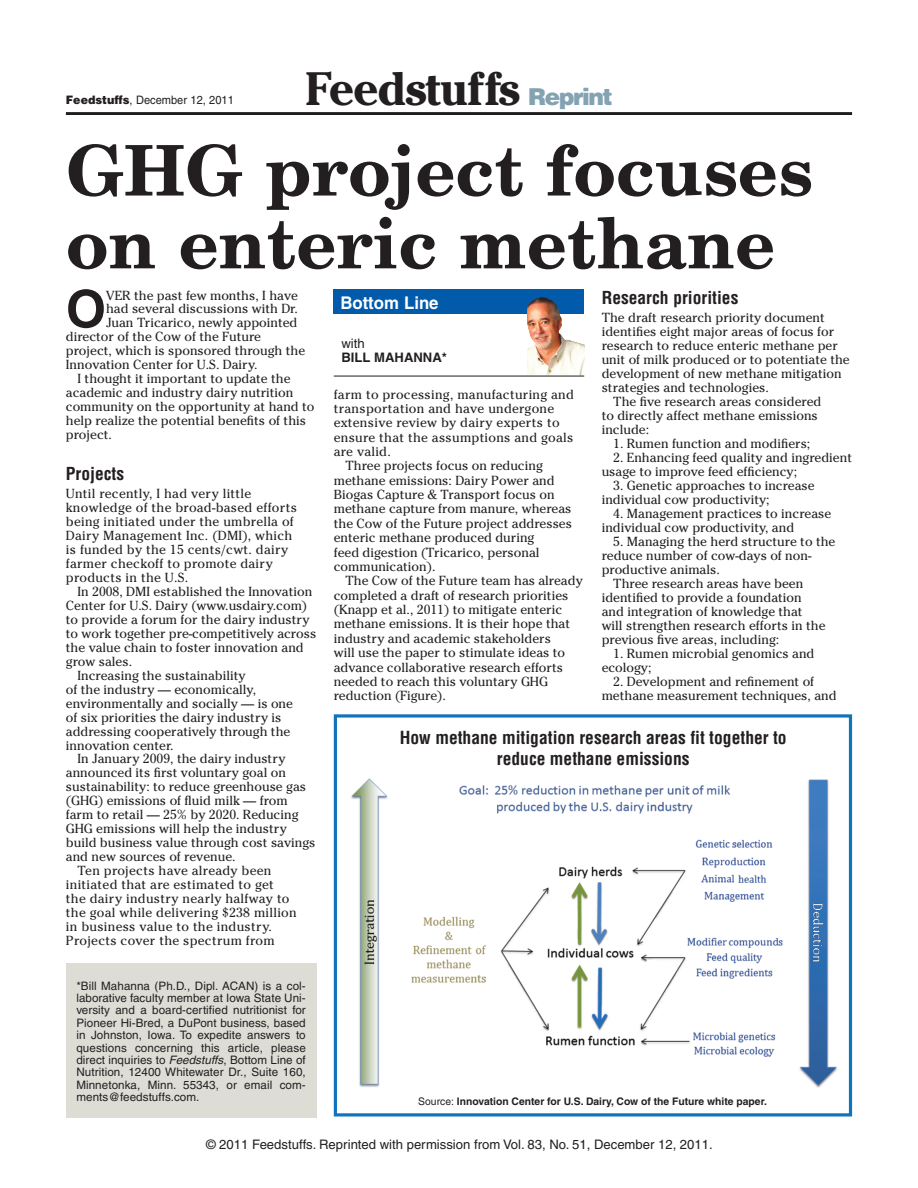
<style>
.page{position:relative;width:918px;height:1188px;background:#fff}
.page>*{position:absolute;margin:0;border:0;box-sizing:border-box;transform-origin:0 0}
.t1{font:700 69.9px/72.8px "New Century Schlbk";color:#231f20}
.t2{font:700 51.6px "Helvetica";color:#231f20}
.t3{font:700 46.65px "Cheltenham";letter-spacing:-.02em;color:#231f20}
.t4{font:700 condensed 17.55px/21.1px "Helvetica";color:#231f20;text-align:center}
.t5{font:700 condensed 17.4px "Helvetica";color:#231f20}
.t6{font:700 17.4px "Helvetica";color:#fff;scale:.96 1}
.t7{font:13.05px/14px "Cheltenham";color:#231f20}
.t8{font:13.05px/14px "Cheltenham";letter-spacing:.02em;color:#231f20}
.t9{font:13.05px "Helvetica";color:#231f20}
.t10{font:700 13.05px "Helvetica";color:#231f20}
.t11{font:11.7px/12.3px "Helvetica";letter-spacing:.005em;color:#231f20;text-align:justify}
.t12{font:11.7px "Helvetica";letter-spacing:.005em;color:#231f20;scale:.95 1}
.t13{font:700 10.35px "Helvetica";color:#231f20}
.s1{font-weight:900}
.s2{font-family:"Helvetica";font-weight:900;font-size:23.25px;color:#83a3b3}
.s3{font-style:italic}
.s4{font-weight:400}
</style>
<div class="page">
<hr style="left:66px;top:112px;width:786px;height:3px;background:#201d1e">
<div style="left:334px;top:290px;width:250px;height:24px;background:#015aaa"></div>
<img style="left:541px;top:297px;width:18px;height:14px">
<hr style="left:334px;top:375px;width:250px;height:2px;background:#636566">
<div style="left:66px;top:964px;width:250px;height:154px;background:#ddddd6"></div>
<img style="left:351px;top:778px;width:486px;height:310px">
<div style="left:334px;top:714px;width:518px;height:402px;border:3px solid #1074bc"></div>
<p class="t12" style="left:66px;top:95px;width:178px"><span class="s1">Feedstuffs</span>, December 12, 2011</p>
<h3 class="t3" style="left:305px;top:72px;width:309px">Feedstuffs <span class="s2">Reprint</span></h3>
<h1 class="t1" style="left:66px;top:141px;width:748px">GHG project focuses on enteric methane</h1>
<h2 class="t2" style="left:66px;top:290px;width:42px">O</h2>
<p class="t7" style="left:106px;top:289px;width:193px">VER the past few months, I have</p>
<p class="t7" style="left:106px;top:303px;width:193px">had several discussions with Dr.</p>
<p class="t7" style="left:106px;top:317px;width:193px">Juan Tricarico, newly appointed</p>
<p class="t7" style="left:66px;top:331px;width:197px">director of the Cow of the Future</p>
<p class="t7" style="left:66px;top:345px;width:241px">project, which is sponsored through the</p>
<p class="t7" style="left:66px;top:359px;width:193px">Innovation Center for U.S. Dairy.</p>
<p class="t7" style="left:78px;top:373px;width:215px">I thought it important to update the</p>
<p class="t7" style="left:66px;top:387px;width:229px">academic and industry dairy nutrition</p>
<p class="t7" style="left:66px;top:401px;width:250px">community on the opportunity at hand to</p>
<p class="t7" style="left:66px;top:415px;width:242px">help realize the potential benefits of this</p>
<p class="t7" style="left:66px;top:429px;width:48px">project.</p>
<h3 class="t5" style="left:66px;top:467px;width:60px">Projects</h3>
<p class="t8" style="left:66px;top:488px;width:233px">Until recently, I had very little knowledge of the broad-based efforts being initiated under the umbrella of Dairy Management Inc. (DMI), which is funded by the 15 cents/cwt. dairy farmer checkoff to promote dairy products in the U.S.</p>
<p class="t7" style="left:78px;top:586px;width:236px">In 2008, DMI established the Innovation</p>
<p class="t7" style="left:66px;top:600px;width:243px">Center for U.S. Dairy (www.usdairy.com)</p>
<p class="t7" style="left:66px;top:614px;width:245px">to provide a forum for the dairy industry</p>
<p class="t7" style="left:66px;top:628px;width:252px">to work together pre-competitively across</p>
<p class="t7" style="left:66px;top:642px;width:239px">the value chain to foster innovation and</p>
<p class="t7" style="left:66px;top:656px;width:68px">grow sales.</p>
<p class="t7" style="left:78px;top:670px;width:169px">Increasing the sustainability</p>
<p class="t7" style="left:66px;top:684px;width:192px">of the industry — economically,</p>
<p class="t7" style="left:66px;top:697px;width:229px">environmentally and socially — is one</p>
<p class="t7" style="left:66px;top:711px;width:217px">of six priorities the dairy industry is</p>
<p class="t7" style="left:66px;top:725px;width:226px">addressing cooperatively through the</p>
<p class="t7" style="left:66px;top:739px;width:109px">innovation center.</p>
<p class="t7" style="left:78px;top:753px;width:209px">In January 2009, the dairy industry</p>
<p class="t7" style="left:66px;top:767px;width:222px">announced its first voluntary goal on</p>
<p class="t7" style="left:66px;top:781px;width:242px">sustainability: to reduce greenhouse gas</p>
<p class="t7" style="left:66px;top:795px;width:223px">(GHG) emissions of fluid milk — from</p>
<p class="t7" style="left:66px;top:809px;width:234px">farm to retail — 25% by 2020. Reducing</p>
<p class="t7" style="left:66px;top:823px;width:222px">GHG emissions will help the industry</p>
<p class="t7" style="left:66px;top:837px;width:251px">build business value through cost savings</p>
<p class="t7" style="left:66px;top:851px;width:171px">and new sources of revenue.</p>
<p class="t8" style="left:78px;top:865px;width:195px">Ten projects have already been</p>
<p class="t8" style="left:66px;top:879px;width:210px">initiated that are estimated to get</p>
<p class="t8" style="left:66px;top:893px;width:225px">the dairy industry nearly halfway to</p>
<p class="t8" style="left:66px;top:907px;width:232px">the goal while delivering $238 million</p>
<p class="t8" style="left:66px;top:921px;width:208px">in business value to the industry.</p>
<p class="t8" style="left:66px;top:935px;width:210px">Projects cover the spectrum from</p>
<p class="t11" style="left:76px;top:981px;width:231px">*Bill Mahanna (Ph.D., Dipl. ACAN) is a col&shy;laborative faculty member at Iowa State Uni&shy;versity and a board-certified nutritionist for Pioneer Hi-Bred, a DuPont business, based in Johnston, Iowa. To expedite answers to questions concerning this article, please direct inquiries to <span class="s3">Feedstuffs</span>, Bottom Line of Nutrition, 12400 Whitewater Dr., Suite 160, Minnetonka, Minn. 55343, or email com&shy;ments@feedstuffs.com.</p>
<h3 class="t6" style="left:340px;top:296px;width:104px">Bottom Line</h3>
<p class="t9" style="left:341px;top:339px;width:25px">with</p>
<p class="t10" style="left:341px;top:353px;width:107px">BILL MAHANNA*</p>
<p class="t8" style="left:334px;top:388px;width:242px">farm to processing, manufacturing and</p>
<p class="t8" style="left:334px;top:403px;width:222px">transportation and have undergone</p>
<p class="t8" style="left:334px;top:417px;width:227px">extensive review by dairy experts to</p>
<p class="t8" style="left:334px;top:431px;width:241px">ensure that the assumptions and goals</p>
<p class="t8" style="left:334px;top:446px;width:59px">are valid.</p>
<p class="t7" style="left:345px;top:460px;width:199px">Three projects focus on reducing</p>
<p class="t7" style="left:334px;top:475px;width:222px">methane emissions: Dairy Power and</p>
<p class="t7" style="left:334px;top:489px;width:222px">Biogas Capture &amp; Transport focus on</p>
<p class="t7" style="left:334px;top:503px;width:239px">methane capture from manure, whereas</p>
<p class="t7" style="left:334px;top:518px;width:240px">the Cow of the Future project addresses</p>
<p class="t7" style="left:334px;top:532px;width:202px">enteric methane produced during</p>
<p class="t7" style="left:334px;top:546px;width:207px">feed digestion (Tricarico, personal</p>
<p class="t7" style="left:334px;top:561px;width:103px">communication).</p>
<p class="t7" style="left:345px;top:575px;width:239px">The Cow of the Future team has already</p>
<p class="t7" style="left:334px;top:590px;width:236px">completed a draft of research priorities</p>
<p class="t7" style="left:334px;top:604px;width:230px">(Knapp et al., 2011) to mitigate enteric</p>
<p class="t7" style="left:334px;top:618px;width:238px">methane emissions. It is their hope that</p>
<p class="t7" style="left:334px;top:633px;width:219px">industry and academic stakeholders</p>
<p class="t7" style="left:334px;top:647px;width:233px">will use the paper to stimulate ideas to</p>
<p class="t7" style="left:334px;top:661px;width:231px">advance collaborative research efforts</p>
<p class="t7" style="left:334px;top:676px;width:216px">needed to reach this voluntary GHG</p>
<p class="t7" style="left:334px;top:690px;width:114px">reduction (Figure).</p>
<h3 class="t5" style="left:602px;top:291px;width:138px">Research priorities</h3>
<p class="t7" style="left:602px;top:312px;width:225px">The draft research priority document</p>
<p class="t7" style="left:602px;top:326px;width:234px">identifies eight major areas of focus for</p>
<p class="t7" style="left:602px;top:340px;width:238px">research to reduce enteric methane per</p>
<p class="t7" style="left:602px;top:354px;width:250px">unit of milk produced or to potentiate the</p>
<p class="t7" style="left:602px;top:368px;width:242px">development of new methane mitigation</p>
<p class="t7" style="left:602px;top:382px;width:169px">strategies and technologies.</p>
<p class="t7" style="left:613px;top:396px;width:210px">The five research areas considered</p>
<p class="t7" style="left:602px;top:410px;width:218px">to directly affect methane emissions</p>
<p class="t7" style="left:602px;top:424px;width:49px">include:</p>
<p class="t7" style="left:613px;top:438px;width:199px">1. Rumen function and modifiers;</p>
<p class="t7" style="left:602px;top:452px;width:252px;text-indent:12px">2. Enhancing feed quality and ingredient usage to improve feed efficiency;</p>
<p class="t7" style="left:602px;top:480px;width:215px;text-indent:12px">3. Genetic approaches to increase individual cow productivity;</p>
<p class="t7" style="left:602px;top:508px;width:231px;text-indent:12px">4. Management practices to increase individual cow productivity, and</p>
<p class="t7" style="left:613px;top:536px;width:224px">5. Managing the herd structure to the</p>
<p class="t7" style="left:602px;top:550px;width:211px">reduce number of cow-days of non-</p>
<p class="t7" style="left:602px;top:564px;width:120px">productive animals.</p>
<p class="t7" style="left:613px;top:578px;width:192px">Three research areas have been</p>
<p class="t7" style="left:602px;top:592px;width:202px">identified to provide a foundation</p>
<p class="t7" style="left:602px;top:606px;width:202px">and integration of knowledge that</p>
<p class="t7" style="left:602px;top:620px;width:225px">will strengthen research efforts in the</p>
<p class="t7" style="left:602px;top:634px;width:179px">previous five areas, including:</p>
<p class="t7" style="left:602px;top:648px;width:214px;text-indent:12px">1. Rumen microbial genomics and ecology;</p>
<p class="t7" style="left:602px;top:676px;width:237px;text-indent:12px">2. Development and refinement of methane measurement techniques, and</p>
<h3 class="t4" style="left:400px;top:729px;width:388px">How methane mitigation research areas fit together to reduce methane emissions</h3>
<p class="t13" style="left:418px;top:1097px;width:350px"><span class="s4">Source:</span> Innovation Center for U.S. Dairy, Cow of the Future white paper.</p>
<p class="t9" style="left:206px;top:1139px;width:508px">© 2011 Feedstuffs. Reprinted with permission from Vol. 83, No. 51, December 12, 2011.</p>
</div>
